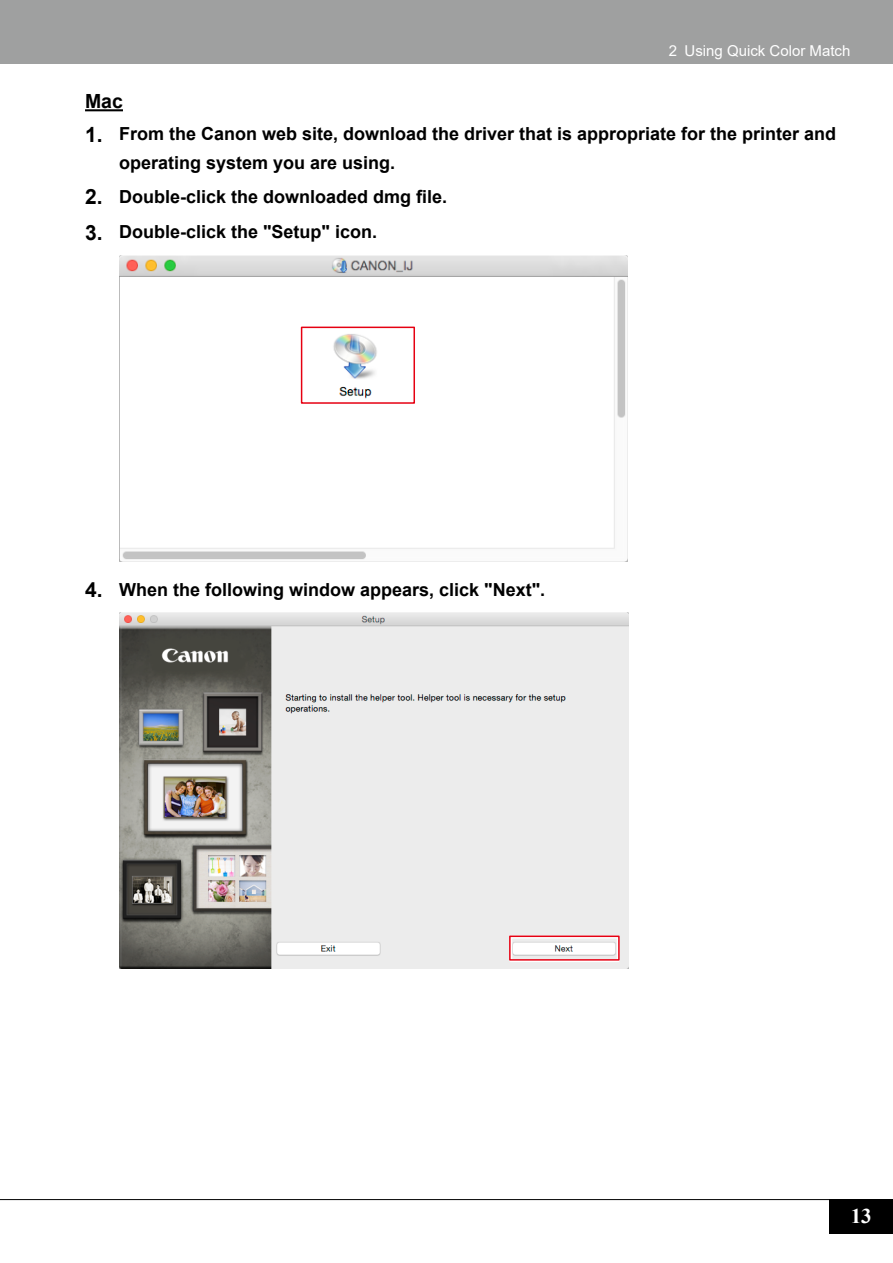
<style>
.page{position:relative;width:893px;height:1263px;background:#fff}
.page>*{position:absolute;margin:0;border:0;box-sizing:border-box;transform-origin:0 0}
.t1{font:700 21px "Times New Roman";color:#fff}
.t2{font:700 19.5px "Arial";color:#000}
.t3{font:700 18px/28.5px "Arial";color:#000}
.t4{font:15px "Arial";color:#fff}
.s1{font-size:21px}
</style>
<div class="page">
<div style="left:0;top:0;width:893px;height:64px;background:#9fa0a0"></div>
<div style="left:829px;top:1199px;width:64px;height:34px;background:#000"></div>
<hr style="left:0;top:1199px;width:834px;height:1px;background:#000">
<hr style="left:85px;top:109px;width:38px;height:2px;background:#000">
<img style="left:119px;top:256px;width:508px;height:305px">
<div style="left:301px;top:327px;width:114px;height:77px;border:2px solid #e60012"></div>
<img style="left:119px;top:613px;width:510px;height:356px">
<div style="left:509px;top:935px;width:111px;height:27px;border:3px solid #fff"></div>
<div style="left:509px;top:935px;width:111px;height:26px;border:2px solid #e60012"></div>
<p class="t4" style="left:669px;top:40px;width:183px">2 Using Quick Color Match</p>
<p class="t2" style="left:85px;top:88px;width:39px">Mac</p>
<p class="t3" style="left:119px;top:120px;width:719px;text-indent:-34px"><span class="s1">1.</span> From the Canon web site, download the driver that is appropriate for the printer and operating system you are using.</p>
<p class="t3" style="left:85px;top:183px;width:364px"><span class="s1">2.</span> Double-click the downloaded dmg file.</p>
<p class="t3" style="left:85px;top:218px;width:294px"><span class="s1">3.</span> Double-click the "Setup" icon.</p>
<p class="t3" style="left:85px;top:575px;width:462px"><span class="s1">4.</span> When the following window appears, click "Next".</p>
<p class="t1" style="left:851px;top:1201px;width:22px">13</p>
</div>
